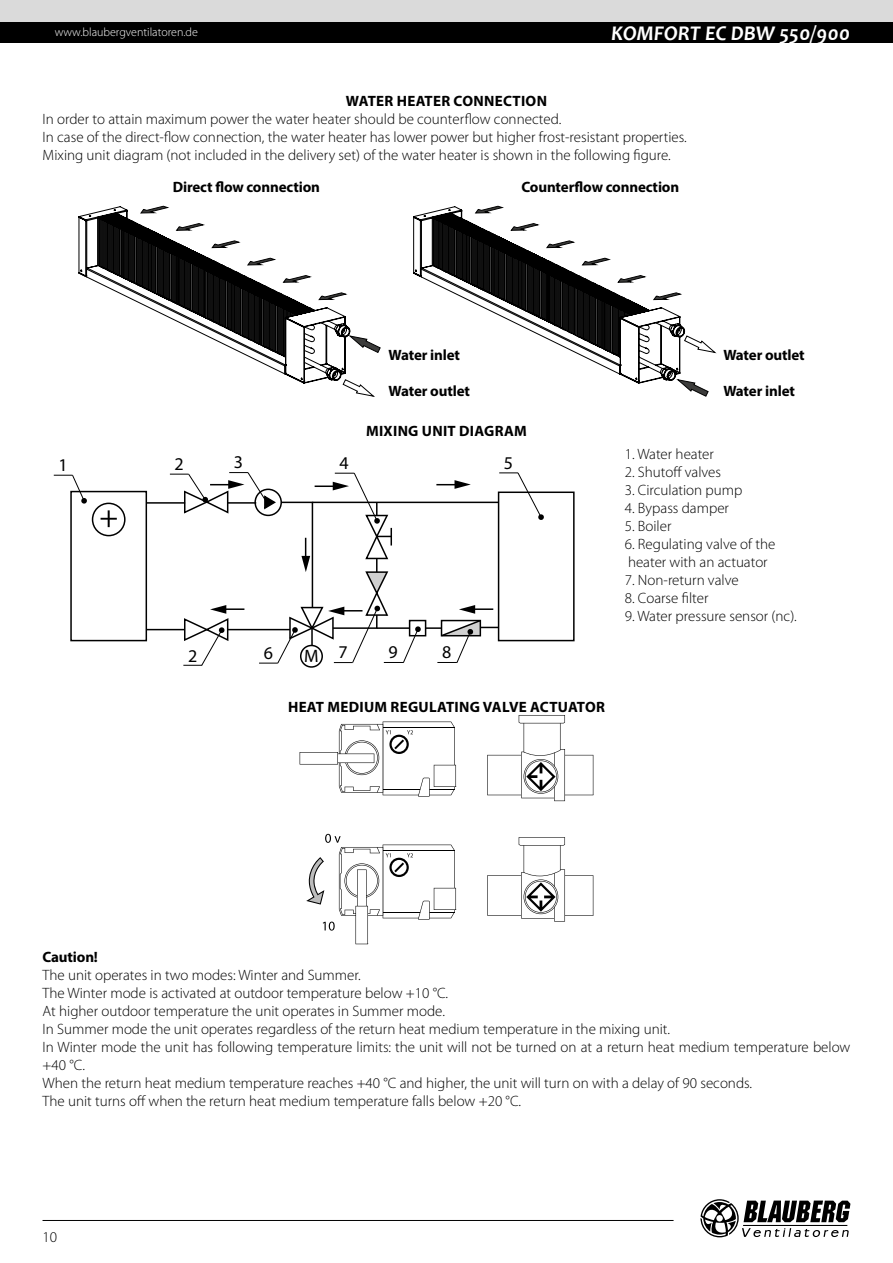
<style>
.page{position:relative;width:893px;height:1263px;background:#fff}
.page>*{position:absolute;margin:0;border:0;box-sizing:border-box;transform-origin:0 0}
.t1{font:italic 700 21px "Candara";color:#fff}
.t2{font:18px "Myriad Pro";color:#000}
.t3{font:300 15px/18px "Myriad Pro";color:#000}
.t4{font:700 15px "Myriad Pro";letter-spacing:-.01em;color:#000}
.t5{font:700 15px "Myriad Pro";letter-spacing:.02em;color:#000}
.t6{font:300 12px "Myriad Pro";color:#fff}
</style>
<div class="page">
<div style="left:0;top:21px;width:893px;height:22px;background:#000"></div>
<svg style="left:700px;top:1199px;width:150px;height:38px"></svg>
<hr style="left:43px;top:1220px;width:631px;height:1px;background:#000">
<div style="left:0;top:0;width:893px;height:21px;background:#dadada"></div>
<svg style="left:78px;top:206px;width:273px;height:178px"></svg>
<svg style="left:318px;top:292px;width:30px;height:8px"></svg>
<svg style="left:282px;top:275px;width:30px;height:8px"></svg>
<svg style="left:247px;top:258px;width:30px;height:8px"></svg>
<svg style="left:211px;top:240px;width:30px;height:8px"></svg>
<svg style="left:175px;top:223px;width:30px;height:8px"></svg>
<svg style="left:140px;top:206px;width:30px;height:8px"></svg>
<svg style="left:413px;top:206px;width:272px;height:178px"></svg>
<svg style="left:653px;top:292px;width:30px;height:8px"></svg>
<svg style="left:617px;top:275px;width:30px;height:8px"></svg>
<svg style="left:581px;top:258px;width:30px;height:8px"></svg>
<svg style="left:546px;top:240px;width:30px;height:8px"></svg>
<svg style="left:510px;top:223px;width:30px;height:8px"></svg>
<svg style="left:474px;top:206px;width:30px;height:8px"></svg>
<svg style="left:348px;top:335px;width:33px;height:18px"></svg>
<svg style="left:342px;top:379px;width:33px;height:18px"></svg>
<svg style="left:684px;top:335px;width:32px;height:18px"></svg>
<svg style="left:676px;top:379px;width:33px;height:18px"></svg>
<div style="left:70px;top:491px;width:77px;height:150px;border:2px solid #000"></div>
<div style="left:300px;top:645px;width:23px;height:23px;border:2px solid #000;border-radius:50%"></div>
<div style="left:498px;top:491px;width:77px;height:150px;border:2px solid #000"></div>
<svg style="left:54px;top:474px;width:33px;height:30px"></svg>
<svg style="left:499px;top:472px;width:45px;height:48px"></svg>
<div style="left:92px;top:503px;width:34px;height:33px;border:2px solid #000;border-radius:50%"></div>
<svg style="left:101px;top:510px;width:16px;height:17px"></svg>
<hr style="left:147px;top:502px;width:38px;height:2px;background:#000">
<hr style="left:147px;top:629px;width:38px;height:1px;background:#000">
<hr style="left:312px;top:502px;width:187px;height:1px;background:#000">
<hr style="left:377px;top:627px;width:64px;height:2px;background:#000">
<svg style="left:436px;top:480px;width:35px;height:9px"></svg>
<svg style="left:437px;top:605px;width:62px;height:58px"></svg>
<div style="left:410px;top:620px;width:16px;height:16px;background:#fff"></div>
<div style="left:409px;top:620px;width:17px;height:16px;border:2px solid #000"></div>
<svg style="left:170px;top:472px;width:251px;height:194px"></svg>
<svg style="left:300px;top:721px;width:156px;height:76px"></svg>
<svg style="left:306px;top:834px;width:150px;height:110px"></svg>
<svg style="left:487px;top:837px;width:106px;height:84px"></svg>
<svg style="left:487px;top:715px;width:106px;height:86px"></svg>
<p class="t6" style="left:55px;top:26px;width:145px">www.blaubergventilatoren.de</p>
<h1 class="t1" style="left:611px;top:20px;width:67px">KOMFORT</h1>
<h1 class="t1" style="left:705px;top:20px;width:147px">EC DBW 550/900</h1>
<p class="t5" style="left:346px;top:91px;width:203px">WATER HEATER CONNECTION</p>
<p class="t3" style="left:43px;top:110px;width:646px">In order to attain maximum power the water heater should be counterflow connected.<br>In case of the direct-flow connection, the water heater has lower power but higher frost-resistant properties.<br>Mixing unit diagram (not included in the delivery set) of the water heater is shown in the following figure.</p>
<p class="t4" style="left:173px;top:177px;width:149px">Direct flow connection</p>
<p class="t4" style="left:521px;top:177px;width:159px">Counterflow connection</p>
<p class="t4" style="left:389px;top:345px;width:73px">Water inlet</p>
<p class="t4" style="left:389px;top:381px;width:83px">Water outlet</p>
<p class="t5" style="left:366px;top:421px;width:162px">MIXING UNIT DIAGRAM</p>
<p class="t4" style="left:723px;top:345px;width:83px">Water outlet</p>
<p class="t4" style="left:723px;top:381px;width:73px">Water inlet</p>
<p class="t2" style="left:59px;top:454px;width:11px">1</p>
<p class="t2" style="left:175px;top:453px;width:11px">2</p>
<p class="t2" style="left:188px;top:644px;width:11px">2</p>
<p class="t2" style="left:234px;top:451px;width:11px">3</p>
<p class="t2" style="left:504px;top:452px;width:11px">5</p>
<p class="t2" style="left:340px;top:452px;width:11px">4</p>
<p class="t2" style="left:264px;top:642px;width:11px">6</p>
<p class="t2" style="left:304px;top:645px;width:16px">M</p>
<p class="t2" style="left:339px;top:641px;width:11px">7</p>
<p class="t2" style="left:389px;top:641px;width:11px">9</p>
<p class="t2" style="left:442px;top:641px;width:11px">8</p>
<p class="t5" style="left:288px;top:697px;width:318px">HEAT MEDIUM REGULATING VALVE ACTUATOR</p>
<p class="t3" style="left:625px;top:446px;width:91px">1. Water heater</p>
<p class="t3" style="left:625px;top:464px;width:98px">2. Shutoff valves</p>
<p class="t3" style="left:625px;top:482px;width:119px">3. Circulation pump</p>
<p class="t3" style="left:625px;top:500px;width:106px">4. Bypass damper</p>
<p class="t3" style="left:625px;top:518px;width:48px">5. Boiler</p>
<p class="t3" style="left:625px;top:536px;width:152px">6. Regulating valve of the heater with an actuator</p>
<p class="t3" style="left:625px;top:572px;width:115px">7. Non-return valve</p>
<p class="t3" style="left:625px;top:590px;width:85px">8. Coarse filter</p>
<p class="t3" style="left:625px;top:608px;width:174px">9. Water pressure sensor (nc).</p>
<p class="t4" style="left:43px;top:947px;width:57px">Caution!</p>
<p class="t3" style="left:43px;top:966px;width:809px">The unit operates in two modes: Winter and Summer.<br>The Winter mode is activated at outdoor temperature below +10 °C.<br>At higher outdoor temperature the unit operates in Summer mode.<br>In Summer mode the unit operates regardless of the return heat medium temperature in the mixing unit.<br>In Winter mode the unit has following temperature limits: the unit will not be turned on at a return heat medium temperature below +40 °C.<br>When the return heat medium temperature reaches +40 °C and higher, the unit will turn on with a delay of 90 seconds.<br>The unit turns off when the return heat medium temperature falls below +20 °C.</p>
<p class="t3" style="left:43px;top:1228px;width:16px">10</p>
</div>
